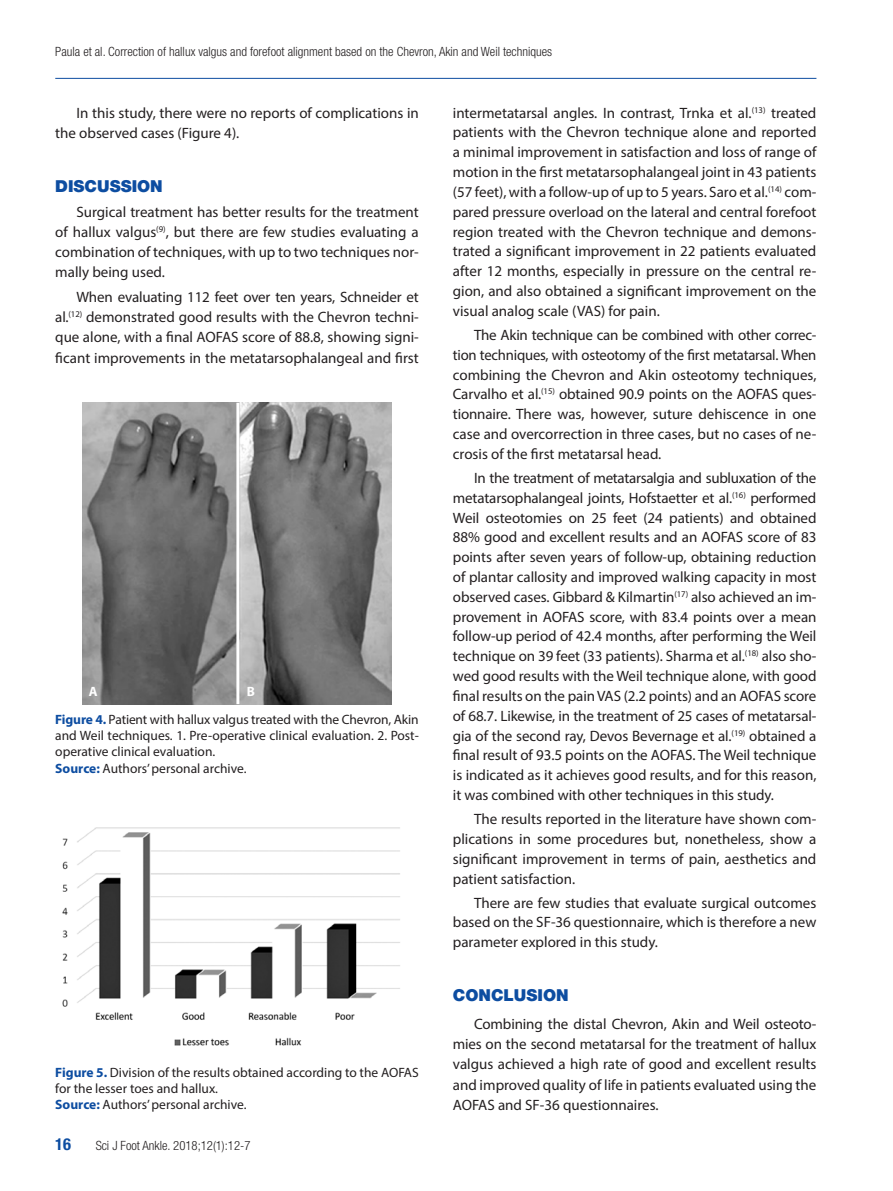
<style>
.page{position:relative;width:893px;height:1191px;background:#fff}
.page>*{position:absolute;margin:0;border:0;box-sizing:border-box;transform-origin:0 0}
.t1{font:900 16.5px "Helvetica Neue";color:#0d4da1}
.t2{font:700 condensed 16.5px "Helvetica Neue";color:#0d4da1}
.t3{font:15px/19.8px "Myriad Pro";color:#231f20;text-align:justify}
.t4{font:13.5px/16.2px "Myriad Pro";color:#231f20}
.t5{font:700 13.5px "Myriad Pro";color:#fff}
.t6{font:300 condensed 12.75px "Helvetica Neue";color:#231f20}
.s1{font-weight:700;color:#0d4da1}
</style>
<div class="page">
<hr style="left:55px;top:78px;width:761px;height:1px;background:#0d4da1">
<img style="left:62px;top:827px;width:338px;height:219px">
<img style="left:83px;top:403px;width:308px;height:301px">
<hr style="left:236px;top:403px;width:3px;height:301px;background:#fff">
<p class="t6" style="left:55px;top:44px;width:498px">Paula et al. Correction of hallux valgus and forefoot alignment based on the Chevron, Akin and Weil techniques</p>
<p class="t3" style="left:55px;top:102px;width:365px;line-height:20.2px;text-indent:21px">In this study, there were no reports of complications in the observed cases (Figure 4).</p>
<p class="t1" style="left:55px;top:176px;width:109px">DISCUSSION</p>
<p class="t3" style="left:55px;top:201px;width:365px;line-height:20.2px;text-indent:21px">Surgical treatment has better results for the treatment of hallux valgus<sup>(9)</sup>, but there are few studies evaluating a combination of techniques, with up to two techniques nor&shy;mally being used.</p>
<p class="t3" style="left:55px;top:286px;width:365px;line-height:20.2px;text-indent:21px">When evaluating 112 feet over ten years, Schneider et al.<sup>(12)</sup> demonstrated good results with the Chevron techni&shy;que alone, with a final AOFAS score of 88.8, showing signi&shy;ficant improvements in the metatarsophalangeal and first</p>
<p class="t5" style="left:89px;top:682px;width:10px">A</p>
<p class="t5" style="left:247px;top:682px;width:10px">B</p>
<p class="t4" style="left:55px;top:711px;width:365px"><span class="s1">Figure 4.</span> Patient with hallux valgus treated with the Chevron, Akin and Weil techniques. 1. Pre-operative clinical evaluation. 2. Post&shy;operative clinical evaluation.<br><span class="s1">Source:</span> Authors’ personal archive.</p>
<p class="t4" style="left:55px;top:1063px;width:365px"><span class="s1">Figure 5.</span> Division of the results obtained according to the AOFAS for the lesser toes and hallux.<br><span class="s1">Source:</span> Authors’ personal archive.</p>
<p class="t2" style="left:55px;top:1133px;width:17px">16</p>
<p class="t6" style="left:96px;top:1137px;width:156px">Sci J Foot Ankle. 2018;12(1):12-7</p>
<p class="t3" style="left:453px;top:102px;width:365px">intermetatarsal angles. In contrast, Trnka et al.<sup>(13)</sup> treated patients with the Chevron technique alone and reported a minimal improvement in satisfaction and loss of range of motion in the first metatarsophalangeal joint in 43 patients (57 feet), with a follow-up of up to 5 years. Saro et al.<sup>(14)</sup> com&shy;pared pressure overload on the lateral and central forefoot region treated with the Chevron technique and demons&shy;trated a significant improvement in 22 patients evaluated after 12 months, especially in pressure on the central re&shy;gion, and also obtained a significant improvement on the visual analog scale (VAS) for pain.</p>
<p class="t3" style="left:453px;top:325px;width:365px;text-indent:21px">The Akin technique can be combined with other correc&shy;tion techniques, with osteotomy of the first metatarsal. When combining the Chevron and Akin osteotomy techniques, Carvalho et al.<sup>(15)</sup> obtained 90.9 points on the AOFAS ques&shy;tionnaire. There was, however, suture dehiscence in one case and overcorrection in three cases, but no cases of ne&shy;crosis of the first metatarsal head.</p>
<p class="t3" style="left:453px;top:468px;width:365px;text-indent:21px">In the treatment of metatarsalgia and subluxation of the metatarsophalangeal joints, Hofstaetter et al.<sup>(16)</sup> performed Weil osteotomies on 25 feet (24 patients) and obtained 88% good and excellent results and an AOFAS score of 83 points after seven years of follow-up, obtaining reduction of plantar callosity and improved walking capacity in most observed cases. Gibbard &amp; Kilmartin<sup>(17)</sup> also achieved an im&shy;provement in AOFAS score, with 83.4 points over a mean follow-up period of 42.4 months, after performing the Weil technique on 39 feet (33 patients). Sharma et al.<sup>(18)</sup> also sho&shy;wed good results with the Weil technique alone, with good final results on the pain VAS (2.2 points) and an AOFAS score of 68.7. Likewise, in the treatment of 25 cases of metatarsal&shy;gia of the second ray, Devos Bevernage et al.<sup>(19)</sup> obtained a final result of 93.5 points on the AOFAS. The Weil technique is indicated as it achieves good results, and for this reason, it was combined with other techniques in this study.</p>
<p class="t3" style="left:453px;top:809px;width:365px;text-indent:21px">The results reported in the literature have shown com&shy;plications in some procedures but, nonetheless, show a significant improvement in terms of pain, aesthetics and patient satisfaction.</p>
<p class="t3" style="left:453px;top:892px;width:365px;text-indent:21px">There are few studies that evaluate surgical outcomes based on the SF-36 questionnaire, which is therefore a new parameter explored in this study.</p>
<p class="t1" style="left:453px;top:985px;width:117px">CONCLUSION</p>
<p class="t3" style="left:453px;top:1014px;width:365px;line-height:20.2px;text-indent:21px">Combining the distal Chevron, Akin and Weil osteoto&shy;mies on the second metatarsal for the treatment of hallux valgus achieved a high rate of good and excellent results and improved quality of life in patients evaluated using the AOFAS and SF-36 questionnaires.</p>
</div>
